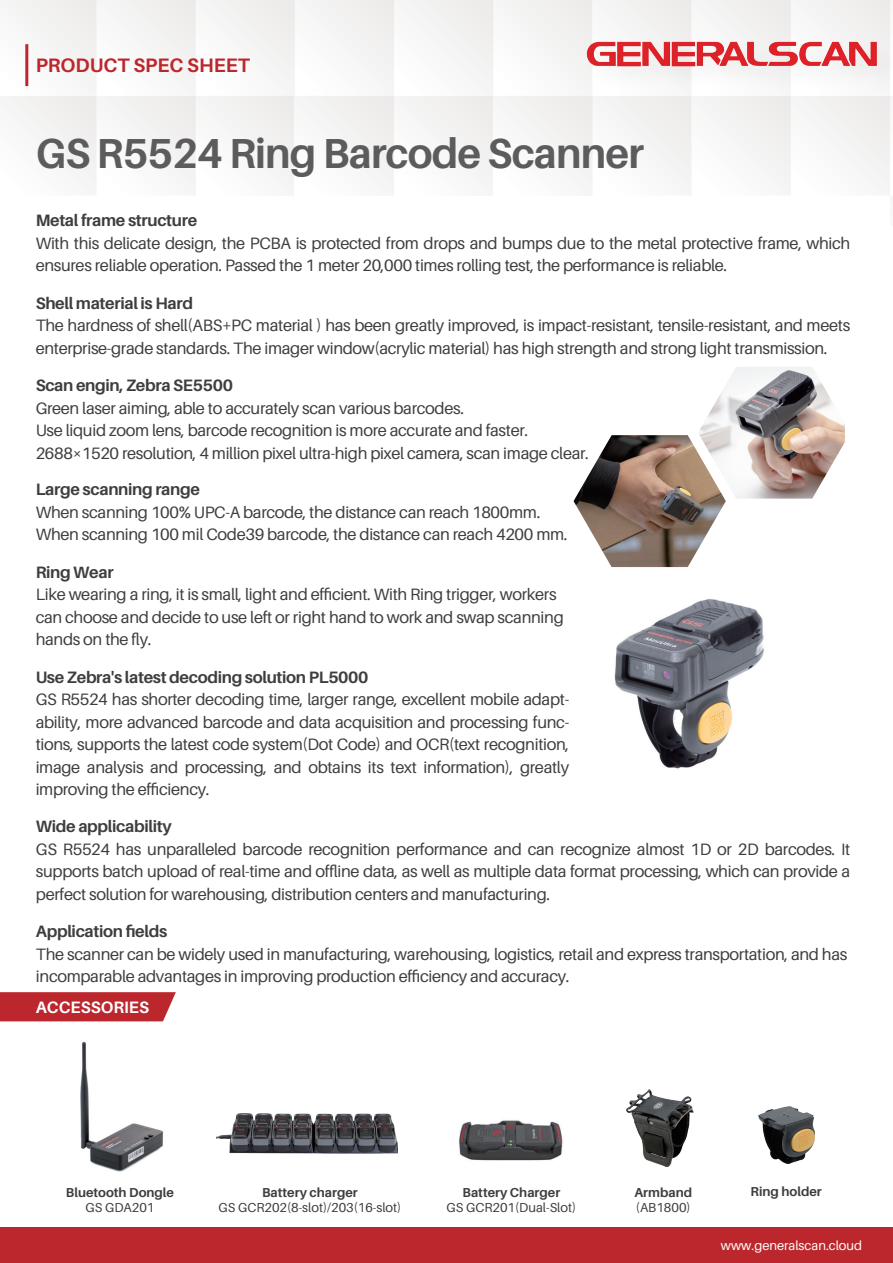
<style>
.page{position:relative;width:893px;height:1263px;background:#fff}
.page>*{position:absolute;margin:0;border:0;box-sizing:border-box;transform-origin:0 0}
.t1{font:700 42px "Aileron";letter-spacing:-.02em;color:#5c5c5f}
.t2{font:700 19.5px "Aileron";color:#bc272d}
.t3{font:16.5px/22.5px "Aileron";letter-spacing:-.02em;color:#3e3e3f}
.t4{font:700 16.5px "Aileron";letter-spacing:-.02em;color:#3e3e3f}
.t5{font:700 16.5px "Aileron";color:#fff}
.t6{font:12.9px "Aileron";color:#3e3e3f}
.t7{font:700 12.9px "Aileron";color:#3e3e3f}
.t8{font:12.9px "Aileron";color:#fff}
</style>
<div class="page">
<img style="left:614px;top:567px;width:150px;height:202px">
<hr style="left:890px;top:196px;width:3px;height:30px;background:#f7f7f7">
<svg style="left:0;top:0;width:890px;height:193px"></svg>
<hr style="left:890px;top:0;width:3px;height:96px;background:#f8f8f7">
<img style="left:575px;top:30px;width:318px;height:69px">
<img style="left:587px;top:37px;width:291px;height:33px">
<div style="left:0;top:1227px;width:893px;height:36px;background:#bc272d"></div>
<hr style="left:25px;top:44px;width:3px;height:42px;background:#bc272d">
<svg style="left:0;top:992px;width:176px;height:29px;background:#be3035"></svg>
<img style="left:699px;top:367px;width:146px;height:132px">
<img style="left:573px;top:435px;width:153px;height:132px">
<img style="left:216px;top:1113px;width:182px;height:40px">
<img style="left:758px;top:1106px;width:56px;height:58px">
<img style="left:627px;top:1090px;width:67px;height:76px">
<img style="left:459px;top:1120px;width:104px;height:41px">
<img style="left:80px;top:1041px;width:83px;height:131px">
<p class="t2" style="left:36px;top:54px;width:216px">PRODUCT SPEC SHEET</p>
<h1 class="t1" style="left:36px;top:130px;width:609px">GS R5524 Ring Barcode Scanner</h1>
<p class="t4" style="left:36px;top:211px;width:163px">Metal frame structure</p>
<p class="t3" style="left:36px;top:232px;width:816px">With this delicate design, the PCBA is protected from drops and bumps due to the metal protective frame, which ensures reliable operation. Passed the 1 meter 20,000 times rolling test, the performance is reliable.</p>
<p class="t4" style="left:36px;top:294px;width:159px">Shell material is Hard</p>
<p class="t3" style="left:36px;top:314px;width:816px">The hardness of shell(ABS+PC material ) has been greatly improved, is impact-resistant, tensile-resistant, and meets enterprise-grade standards. The imager window(acrylic material) has high strength and strong light transmission.</p>
<p class="t4" style="left:36px;top:376px;width:199px">Scan engin, Zebra SE5500</p>
<p class="t3" style="left:36px;top:397px;width:555px">Green laser aiming, able to accurately scan various barcodes.<br>Use liquid zoom lens, barcode recognition is more accurate and faster.<br>2688×1520 resolution, 4 million pixel ultra-high pixel camera, scan image clear.</p>
<p class="t4" style="left:36px;top:480px;width:166px">Large scanning range</p>
<p class="t3" style="left:36px;top:501px;width:533px">When scanning 100% UPC-A barcode, the distance can reach 1800mm.<br>When scanning 100 mil Code39 barcode, the distance can reach 4200 mm.</p>
<p class="t4" style="left:36px;top:563px;width:79px">Ring Wear</p>
<p class="t3" style="left:36px;top:583px;width:530px">Like wearing a ring, it is small, light and efficient. With Ring trigger, workers can choose and decide to use left or right hand to work and swap scanning hands on the fly.</p>
<p class="t4" style="left:36px;top:668px;width:334px">Use Zebra's latest decoding solution PL5000</p>
<p class="t3" style="left:36px;top:688px;width:535px;text-align:justify">GS R5524 has shorter decoding time, larger range, excellent mobile adapt&shy;ability, more advanced barcode and data acquisition and processing func&shy;tions, supports the latest code system(Dot Code) and OCR(text recognition, image analysis and processing, and obtains its text information), greatly improving the efficiency.</p>
<p class="t4" style="left:36px;top:817px;width:137px">Wide applicability</p>
<p class="t3" style="left:36px;top:838px;width:816px;text-align:justify">GS R5524 has unparalleled barcode recognition performance and can recognize almost 1D or 2D barcodes. It supports batch upload of real-time and offline data, as well as multiple data format processing, which can provide a perfect solution for warehousing, distribution centers and manufacturing.</p>
<p class="t4" style="left:36px;top:922px;width:133px">Application fields</p>
<p class="t3" style="left:36px;top:943px;width:813px">The scanner can be widely used in manufacturing, warehousing, logistics, retail and express transportation, and has incomparable advantages in improving production efficiency and accuracy.</p>
<p class="t5" style="left:36px;top:998px;width:115px">ACCESSORIES</p>
<p class="t7" style="left:66px;top:1185px;width:110px">Bluetooth Dongle</p>
<p class="t6" style="left:86px;top:1201px;width:70px">GS GDA201</p>
<p class="t7" style="left:462px;top:1185px;width:99px">Battery Charger</p>
<p class="t7" style="left:634px;top:1185px;width:59px">Armband</p>
<p class="t7" style="left:751px;top:1184px;width:73px">Ring holder</p>
<p class="t6" style="left:636px;top:1201px;width:56px">(AB1800)</p>
<p class="t7" style="left:262px;top:1185px;width:97px">Battery charger</p>
<p class="t6" style="left:219px;top:1201px;width:184px">GS GCR202(8-slot)/203(16-slot)</p>
<p class="t6" style="left:447px;top:1201px;width:131px">GS GCR201(Dual-Slot)</p>
<p class="t8" style="left:721px;top:1238px;width:143px">www.generalscan.cloud</p>
</div>
